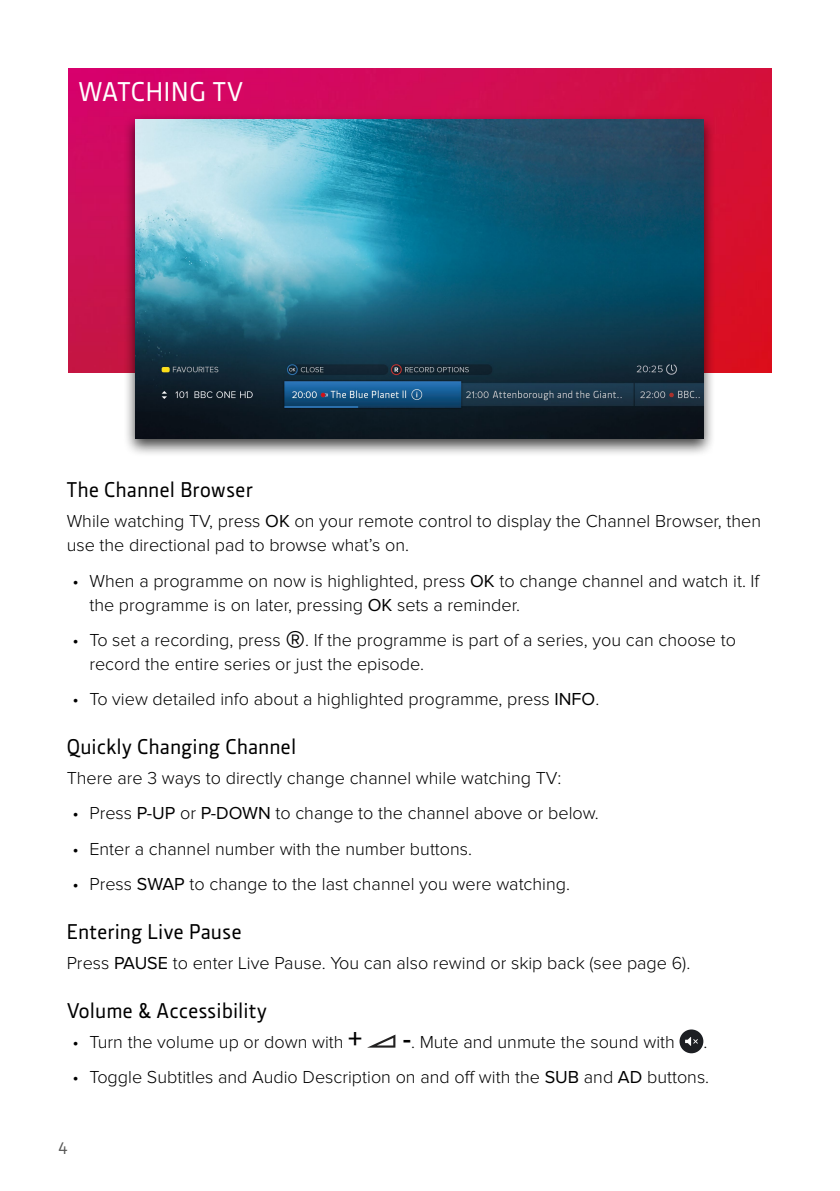
<style>
.page{position:relative;width:840px;height:1191px;background:#fff}
.page>*{position:absolute;margin:0;border:0;box-sizing:border-box;transform-origin:0 0}
.t1{font:40px "Proxima Nova";color:#000}
.HEADING_2{font:500 28px "Section";letter-spacing:.03em;color:#fff}
.HEADING_3{font:500 22px "Section";letter-spacing:.03em;color:#000}
.Body{font:300 18px/24px "Proxima Nova";color:#000}
.t2{font:500 17px "Section";color:#575756}
.s1{font-weight:400}
.s2{font-weight:600;font-size:28px}
</style>
<div class="page">
<img style="left:68px;top:68px;width:703px;height:304px">
<svg style="left:368px;top:1034px;width:27px;height:13px"></svg>
<div style="left:679px;top:1029px;width:24px;height:24px;background:#1d1f23;border-radius:50%"></div>
<svg style="left:685px;top:1037px;width:12px;height:9px"></svg>
<div style="left:123px;top:113px;width:591px;height:344px;background:#000;opacity:.75"></div>
<img style="left:136px;top:119px;width:566px;height:319px">
<p class="HEADING_2" style="left:78px;top:74px;width:167px">WATCHING TV</p>
<p class="HEADING_3" style="left:67px;top:477px;width:187px">The Channel Browser</p>
<p class="Body" style="left:67px;top:510px;width:695px">While watching TV, press <span class="s1">OK</span> on your remote control to display the Channel Browser, then use the directional pad to browse what’s on.</p>
<p class="Body" style="left:89px;top:569px;width:671px;text-indent:-17px">• When a programme on now is highlighted, press <span class="s1">OK</span> to change channel and watch it. If the programme is on later, pressing <span class="s1">OK</span> sets a reminder.</p>
<p class="Body" style="left:72px;top:628px;width:210px">• To set a recording, press</p>
<p class="t1" style="left:285px;top:626px;width:21px">®</p>
<p class="Body" style="left:89px;top:628px;width:647px;text-indent:216px">. If the programme is part of a series, you can choose to record the entire series or just the episode.</p>
<p class="Body" style="left:72px;top:688px;width:528px">• To view detailed info about a highlighted programme, press <span class="s1">INFO</span>.</p>
<p class="HEADING_3" style="left:67px;top:733px;width:231px">Quickly Changing Channel</p>
<p class="Body" style="left:67px;top:767px;width:496px">There are 3 ways to directly change channel while watching TV:</p>
<p class="Body" style="left:72px;top:802px;width:527px">• Press <span class="s1">P-UP</span> or <span class="s1">P-DOWN</span> to change to the channel above or below.</p>
<p class="Body" style="left:72px;top:837px;width:401px">• Enter a channel number with the number buttons.</p>
<p class="Body" style="left:72px;top:873px;width:499px">• Press <span class="s1">SWAP</span> to change to the last channel you were watching.</p>
<p class="HEADING_3" style="left:67px;top:918px;width:176px">Entering Live Pause</p>
<p class="Body" style="left:67px;top:951px;width:624px">Press <span class="s1">PAUSE</span> to enter Live Pause. You can also rewind or skip back (see page 6).</p>
<p class="HEADING_3" style="left:67px;top:997px;width:201px">Volume &amp; Accessibility</p>
<p class="Body" style="left:72px;top:1030px;width:291px">• Turn the volume up or down with <span class="s2">+</span></p>
<p class="Body" style="left:402px;top:1030px;width:273px"><span class="s2">-</span>. Mute and unmute the sound with</p>
<p class="Body" style="left:703px;top:1030px;width:5px">.</p>
<p class="Body" style="left:72px;top:1065px;width:638px">• Toggle Subtitles and Audio Description on and off with the <span class="s1">SUB</span> and <span class="s1">AD</span> buttons.</p>
<p class="t2" style="left:58px;top:1138px;width:10px">4</p>
</div>
